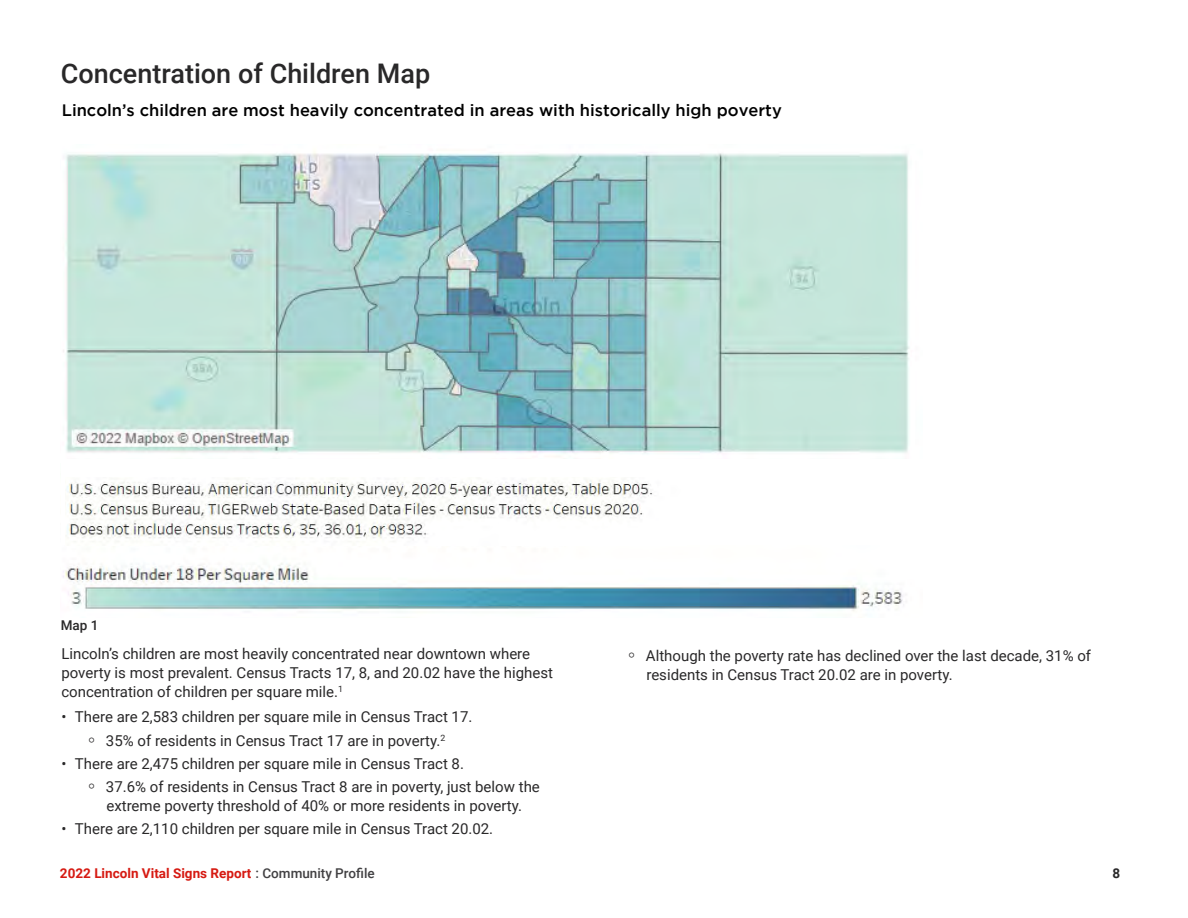
<style>
.page{position:relative;width:1188px;height:918px;background:#fff}
.page>*{position:absolute;margin:0;border:0;box-sizing:border-box;transform-origin:0 0}
.Graph_Heading{font:500 27px "Roboto";color:#292829}
.Graph_Heading_2{font:500 16.5px "Gotham";color:#000}
.Graph_Body_Copy_Subb{font:15px/18.8px "Roboto";color:#292829;text-align:center}
.Graph_Body_Copy{font:15px/18.8px "Roboto";color:#292829}
.Graph_Body_Copy_Bull{font:15px "Roboto";color:#292829}
.t1{font:700 13.5px "Roboto";color:#d61a12}
.Graph_Map{font:500 13.5px "Roboto";color:#292829}
.t2{font:700 13.5px "Roboto";color:#292829}
.s1{font-family:"Arial";font-weight:700;font-size:18px}
.s2{font-weight:500;color:#414042}
</style>
<div class="page">
<img style="left:62px;top:151px;width:847px;height:460px">
<div style="left:61px;top:460px;width:1059px;height:85px;background:#fff"></div>
<img style="left:66px;top:478px;width:620px;height:68px">
<p class="Graph_Heading" style="left:61px;top:54px;width:371px">Concentration of Children Map</p>
<p class="Graph_Heading_2" style="left:62px;top:101px;width:722px">Lincoln’s children are most heavily concentrated in areas with historically high poverty</p>
<p class="Graph_Map" style="left:61px;top:615px;width:39px">Map 1</p>
<p class="Graph_Body_Copy" style="left:61px;top:644px;width:493px">Lincoln’s children are most heavily concentrated near downtown where poverty is most prevalent. Census Tracts 17, 8, and 20.02 have the highest concentration of children per square mile.<sup>1</sup></p>
<p class="Graph_Body_Copy_Bull" style="left:61px;top:706px;width:413px">• There are 2,583 children per square mile in Census Tract 17.</p>
<p class="Graph_Body_Copy_Subb" style="left:88px;top:730px;width:358px"><span class="s1">◦</span> 35% of residents in Census Tract 17 are in poverty.<sup>2</sup></p>
<p class="Graph_Body_Copy_Bull" style="left:61px;top:753px;width:404px">• There are 2,475 children per square mile in Census Tract 8.</p>
<p class="Graph_Body_Copy_Subb" style="left:88px;top:777px;width:453px"><span class="s1">◦</span> 37.6% of residents in Census Tract 8 are in poverty, just below the extreme poverty threshold of 40% or more residents in poverty.</p>
<p class="Graph_Body_Copy_Bull" style="left:61px;top:818px;width:433px">• There are 2,110 children per square mile in Census Tract 20.02.</p>
<p class="Graph_Body_Copy_Subb" style="left:646px;top:646px;width:446px;text-align:left;text-indent:-18px"><span class="s1">◦</span> Although the poverty rate has declined over the last decade, 31% of residents in Census Tract 20.02 are in poverty.</p>
<p class="t1" style="left:60px;top:864px;width:316px">2022 Lincoln Vital Signs Report <span class="s2">: Community Profile</span></p>
<p class="t2" style="left:1112px;top:863px;width:9px">8</p>
</div>
